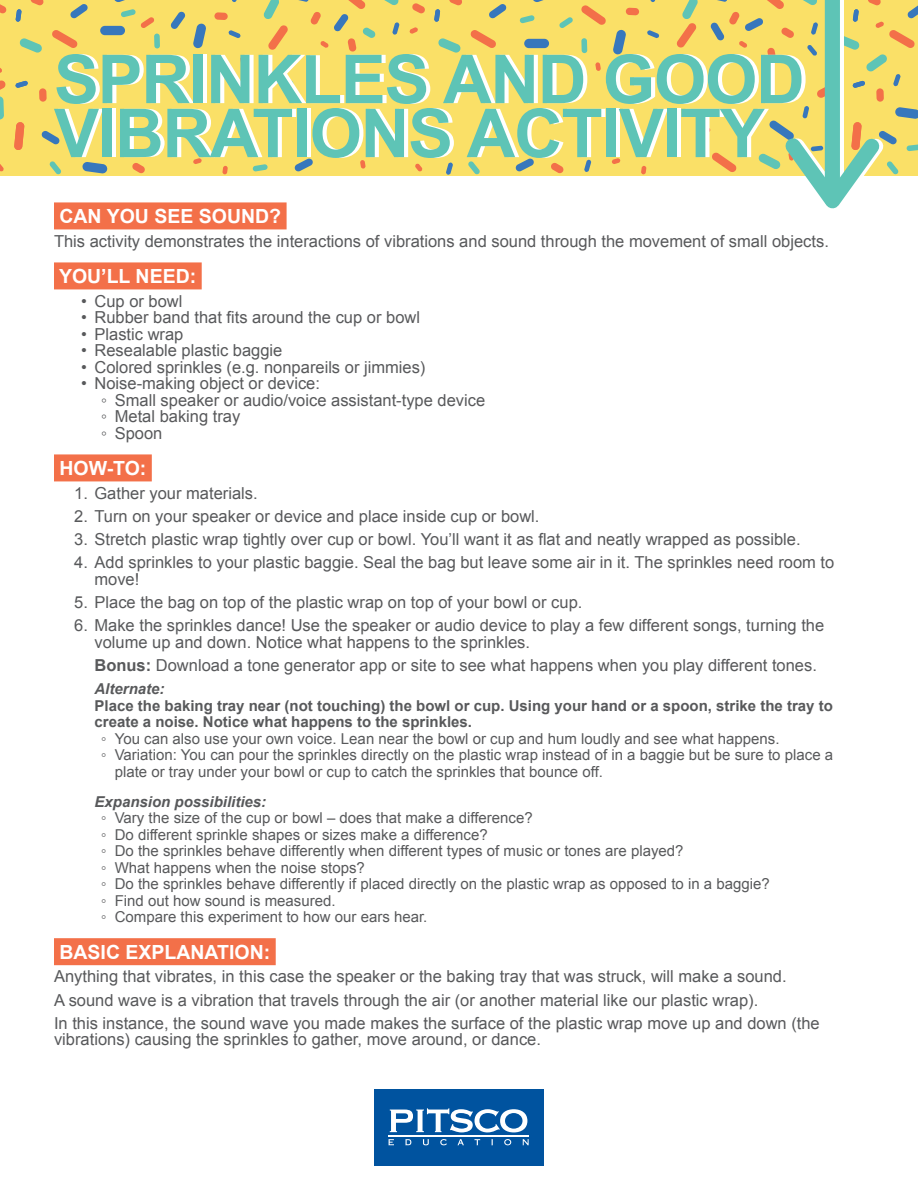
<style>
.page{position:relative;width:918px;height:1188px;background:#fff}
.page>*{position:absolute;margin:0;border:0;box-sizing:border-box;transform-origin:0 0}
.t1{font:700 67.5px/54px "Arial";letter-spacing:-.02em;color:#5ec4b6}
.t2{font:700 19.5px "Arial";color:#fff}
.t3{font:16.5px/16.5px "Arial";color:#58595b}
.t4{font:15px/16.5px "Arial";color:#58595b}
.t5{font:700 15px/16.5px "Arial";color:#58595b}
.t6{font:italic 700 15px "Arial";color:#58595b}
.s1{font-weight:700}
</style>
<div class="page">
<div style="left:0;top:0;width:918px;height:176px;background:#fae067"></div>
<svg style="left:70px;top:4px;width:18px;height:15px"></svg>
<div style="left:100px;top:26px;width:25px;height:9px;background:#3777bc;border-radius:5px"></div>
<svg style="left:19px;top:38px;width:23px;height:15px"></svg>
<svg style="left:31px;top:0;width:13px;height:6px"></svg>
<svg style="left:52px;top:30px;width:26px;height:18px"></svg>
<svg style="left:41px;top:131px;width:19px;height:14px"></svg>
<div style="left:39px;top:88px;width:8px;height:14px;background:#f37049;border-radius:4px"></div>
<svg style="left:49px;top:161px;width:12px;height:14px"></svg>
<svg style="left:222px;top:166px;width:6px;height:9px"></svg>
<svg style="left:132px;top:163px;width:13px;height:11px"></svg>
<svg style="left:69px;top:144px;width:15px;height:7px"></svg>
<svg style="left:446px;top:162px;width:7px;height:13px"></svg>
<svg style="left:193px;top:158px;width:9px;height:6px"></svg>
<svg style="left:228px;top:30px;width:13px;height:8px"></svg>
<svg style="left:287px;top:80px;width:8px;height:15px"></svg>
<svg style="left:240px;top:56px;width:6px;height:9px"></svg>
<svg style="left:360px;top:160px;width:6px;height:9px"></svg>
<svg style="left:263px;top:0;width:25px;height:50px"></svg>
<svg style="left:170px;top:11px;width:16px;height:18px"></svg>
<svg style="left:115px;top:0;width:10px;height:2px"></svg>
<svg style="left:294px;top:158px;width:19px;height:14px"></svg>
<svg style="left:384px;top:0;width:15px;height:5px"></svg>
<svg style="left:392px;top:22px;width:8px;height:13px"></svg>
<svg style="left:348px;top:77px;width:12px;height:9px"></svg>
<svg style="left:409px;top:27px;width:9px;height:7px"></svg>
<svg style="left:392px;top:146px;width:13px;height:5px"></svg>
<svg style="left:0;top:80px;width:6px;height:10px"></svg>
<svg style="left:16px;top:9px;width:6px;height:13px"></svg>
<svg style="left:0;top:96px;width:4px;height:23px"></svg>
<svg style="left:0;top:164px;width:4px;height:8px"></svg>
<svg style="left:15px;top:81px;width:13px;height:7px"></svg>
<svg style="left:14px;top:122px;width:10px;height:28px"></svg>
<svg style="left:0;top:4px;width:7px;height:10px"></svg>
<svg style="left:253px;top:164px;width:15px;height:8px"></svg>
<svg style="left:581px;top:5px;width:25px;height:20px"></svg>
<div style="left:214px;top:12px;width:14px;height:8px;background:#f37049;border-radius:4px"></div>
<svg style="left:121px;top:9px;width:33px;height:19px"></svg>
<svg style="left:193px;top:23px;width:13px;height:26px"></svg>
<div style="left:154px;top:34px;width:6px;height:15px;background:#5ec4b6;border-radius:3px"></div>
<svg style="left:489px;top:4px;width:18px;height:15px"></svg>
<div style="left:524px;top:39px;width:25px;height:9px;background:#3777bc;border-radius:5px"></div>
<svg style="left:438px;top:38px;width:23px;height:15px"></svg>
<svg style="left:449px;top:0;width:13px;height:6px"></svg>
<svg style="left:474px;top:74px;width:8px;height:12px"></svg>
<svg style="left:520px;top:15px;width:15px;height:8px"></svg>
<svg style="left:500px;top:66px;width:8px;height:7px"></svg>
<svg style="left:470px;top:30px;width:26px;height:18px"></svg>
<svg style="left:468px;top:161px;width:12px;height:14px"></svg>
<svg style="left:641px;top:166px;width:5px;height:9px"></svg>
<svg style="left:515px;top:158px;width:19px;height:14px"></svg>
<svg style="left:82px;top:162px;width:26px;height:12px"></svg>
<svg style="left:551px;top:163px;width:13px;height:11px"></svg>
<svg style="left:548px;top:88px;width:8px;height:12px"></svg>
<svg style="left:584px;top:160px;width:7px;height:12px"></svg>
<svg style="left:612px;top:158px;width:9px;height:6px"></svg>
<svg style="left:647px;top:30px;width:12px;height:8px"></svg>
<svg style="left:595px;top:62px;width:6px;height:9px"></svg>
<svg style="left:298px;top:0;width:78px;height:52px"></svg>
<svg style="left:533px;top:0;width:11px;height:2px"></svg>
<svg style="left:419px;top:80px;width:5px;height:10px"></svg>
<svg style="left:434px;top:9px;width:6px;height:13px"></svg>
<svg style="left:415px;top:164px;width:8px;height:8px"></svg>
<svg style="left:412px;top:3px;width:13px;height:11px"></svg>
<div style="left:626px;top:8px;width:13px;height:7px;background:#f37049;border-radius:4px"></div>
<svg style="left:559px;top:17px;width:14px;height:11px"></svg>
<svg style="left:613px;top:29px;width:13px;height:26px"></svg>
<div style="left:581px;top:38px;width:6px;height:15px;background:#5ec4b6;border-radius:3px"></div>
<div style="left:54px;top:202px;width:233px;height:27px;background:#f37049"></div>
<div style="left:54px;top:262px;width:148px;height:27px;background:#f37049"></div>
<div style="left:54px;top:454px;width:98px;height:27px;background:#f37049"></div>
<div style="left:54px;top:938px;width:222px;height:27px;background:#f37049"></div>
<div style="left:374px;top:1089px;width:170px;height:77px;background:#00539f"></div>
<hr style="left:389px;top:1135px;width:140px;height:1px;background:#fff">
<svg style="left:388px;top:1139px;width:141px;height:6px"></svg>
<svg style="left:390px;top:1108px;width:137px;height:24px"></svg>
<svg style="left:676px;top:0;width:242px;height:209px"></svg>
<h1 class="t1" style="left:54px;top:54px;width:752px">SPRINKLES AND GOOD<br>VIBRATIONS ACTIVITY</h1>
<p class="t2" style="left:59px;top:204px;width:223px">CAN YOU SEE SOUND?</p>
<p class="t3" style="left:54px;top:233px;width:776px">This activity demonstrates the interactions of vibrations and sound through the movement of small objects.</p>
<p class="t2" style="left:59px;top:264px;width:139px">YOU’LL NEED:</p>
<p class="t3" style="left:81px;top:293px;width:103px">• Cup or bowl</p>
<p class="t3" style="left:81px;top:309px;width:341px">• Rubber band that fits around the cup or bowl</p>
<p class="t3" style="left:81px;top:326px;width:104px">• Plastic wrap</p>
<p class="t3" style="left:81px;top:342px;width:203px">• Resealable plastic baggie</p>
<p class="t3" style="left:81px;top:359px;width:346px">• Colored sprinkles (e.g. nonpareils or jimmies)</p>
<p class="t3" style="left:101px;top:375px;width:385px;text-indent:-20px">• Noise-making object or device:<br>◦ Small speaker or audio/voice assistant-type device ◦ Metal baking tray<br>◦ Spoon</p>
<p class="t2" style="left:59px;top:456px;width:88px">HOW-TO:</p>
<p class="t3" style="left:74px;top:485px;width:185px">1. Gather your materials.</p>
<p class="t3" style="left:74px;top:508px;width:467px">2. Turn on your speaker or device and place inside cup or bowl.</p>
<p class="t3" style="left:74px;top:531px;width:728px">3. Stretch plastic wrap tightly over cup or bowl. You’ll want it as flat and neatly wrapped as possible.</p>
<p class="t3" style="left:94px;top:555px;width:741px;text-indent:-20px">4. Add sprinkles to your plastic baggie. Seal the bag but leave some air in it. The sprinkles need room to move!</p>
<p class="t3" style="left:74px;top:594px;width:510px">5. Place the bag on top of the plastic wrap on top of your bowl or cup.</p>
<p class="t3" style="left:94px;top:618px;width:731px;text-indent:-20px">6. Make the sprinkles dance! Use the speaker or audio device to play a few different songs, turning the volume up and down. Notice what happens to the sprinkles.</p>
<p class="t3" style="left:94px;top:657px;width:724px"><span class="s1">Bonus:</span> Download a tone generator app or site to see what happens when you play different tones.</p>
<p class="t6" style="left:94px;top:679px;width:72px">Alternate:</p>
<p class="t5" style="left:94px;top:698px;width:740px">Place the baking tray near (not touching) the bowl or cup. Using your hand or a spoon, strike the tray to create a noise. Notice what happens to the sprinkles.</p>
<p class="t4" style="left:101px;top:731px;width:680px">◦ You can also use your own voice. Lean near the bowl or cup and hum loudly and see what happens.</p>
<p class="t4" style="left:101px;top:747px;width:733px">◦ Variation: You can pour the sprinkles directly on the plastic wrap instead of in a baggie but be sure to place a</p>
<p class="t4" style="left:115px;top:764px;width:490px">plate or tray under your bowl or cup to catch the sprinkles that bounce off.</p>
<p class="t6" style="left:94px;top:792px;width:173px">Expansion possibilities:</p>
<p class="t4" style="left:101px;top:810px;width:670px">◦ Vary the size of the cup or bowl – does that make a difference?<br>◦ Do different sprinkle shapes or sizes make a difference?<br>◦ Do the sprinkles behave differently when different types of music or tones are played?<br>◦ What happens when the noise stops?<br>◦ Do the sprinkles behave differently if placed directly on the plastic wrap as opposed to in a baggie? ◦ Find out how sound is measured.<br>◦ Compare this experiment to how our ears hear.</p>
<p class="t2" style="left:59px;top:939px;width:212px">BASIC EXPLANATION:</p>
<p class="t3" style="left:54px;top:965px;width:767px;line-height:23.2px">Anything that vibrates, in this case the speaker or the baking tray that was struck, will make a sound.<br>A sound wave is a vibration that travels through the air (or another material like our plastic wrap).<br>In this instance, the sound wave you made makes the surface of the plastic wrap move up and down (the</p>
<p class="t3" style="left:54px;top:1032px;width:489px">vibrations) causing the sprinkles to gather, move around, or dance.</p>
</div>
